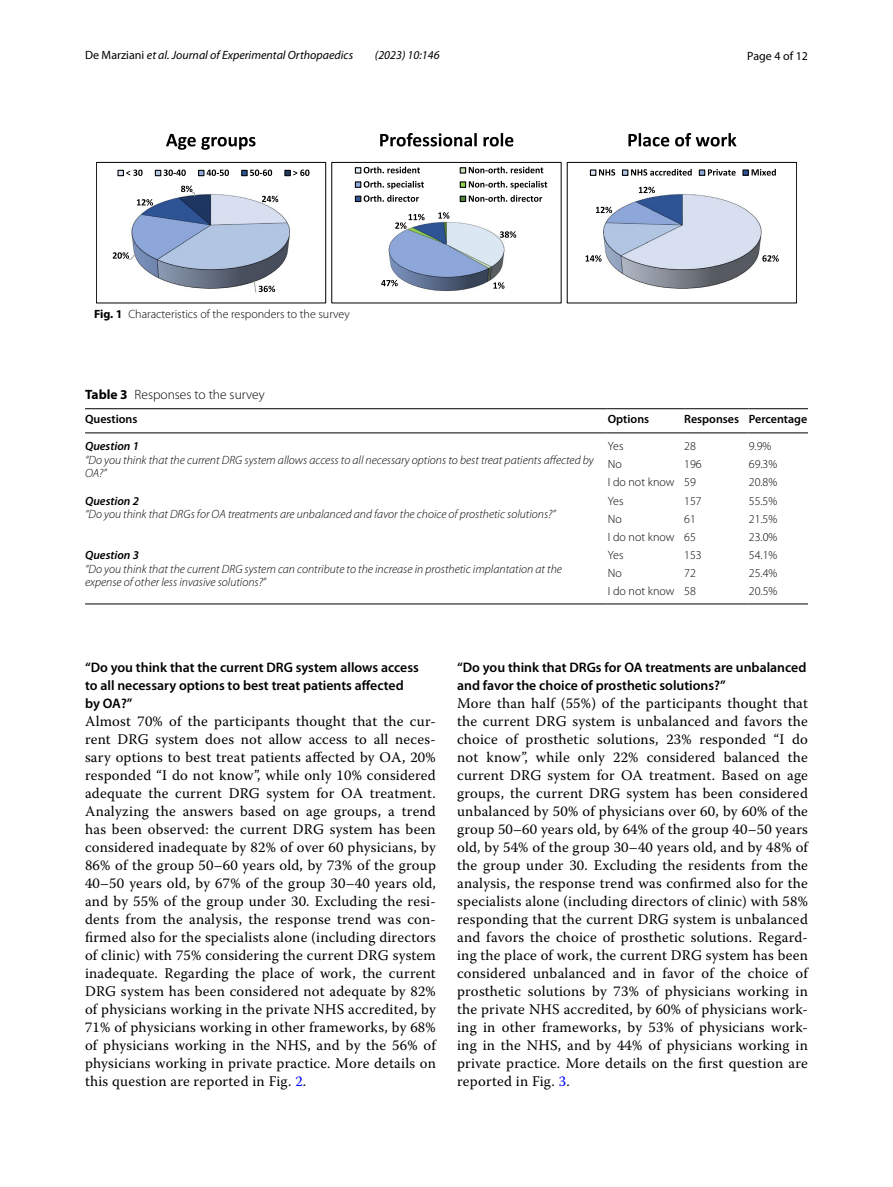
<style>
.page{position:relative;width:893px;height:1187px;background:#fff}
.page>*{position:absolute;margin:0;border:0;box-sizing:border-box;transform-origin:0 0}
.t1{font:14.7px/18px "Warnock Pro";letter-spacing:.015em;color:#000;text-align:justify}
.t2{font:600 13.8px/18px "Myriad Pro";color:#000}
.t3{font:300 13.5px "Myriad Pro";color:#000}
.t4{font:italic 300 12px/13.5px "Myriad Pro";color:#000}
.t5{font:300 12px "Myriad Pro";color:#000}
.t6{font:italic 12px "Myriad Pro";color:#000}
.t7{font:600 12px "Myriad Pro";color:#000}
.t8{font:italic 600 12px "Myriad Pro";color:#000}
.t9{font:12px "Myriad Pro";color:#000}
.s1{font-style:normal}
.s2{font-weight:700}
.s3{color:#00f}
</style>
<div class="page">
<svg style="left:166px;top:134px;width:90px;height:16px"></svg>
<svg style="left:112px;top:169px;width:198px;height:124px"></svg>
<div style="left:96px;top:162px;width:230px;height:141px;border:1px solid #000"></div>
<svg style="left:380px;top:133px;width:97px;height:13px"></svg>
<svg style="left:483px;top:133px;width:30px;height:13px"></svg>
<svg style="left:354px;top:166px;width:194px;height:126px"></svg>
<div style="left:332px;top:162px;width:229px;height:141px;border:1px solid #000"></div>
<svg style="left:628px;top:133px;width:108px;height:13px"></svg>
<svg style="left:585px;top:168px;width:194px;height:121px"></svg>
<div style="left:567px;top:162px;width:230px;height:141px;border:1px solid #000"></div>
<hr style="left:85px;top:408px;width:523px;height:1px;background:#000">
<hr style="left:85px;top:432px;width:523px;height:1px;background:#000">
<hr style="left:608px;top:408px;width:76px;height:1px;background:#000">
<hr style="left:608px;top:432px;width:76px;height:1px;background:#000">
<hr style="left:684px;top:408px;width:65px;height:1px;background:#000">
<hr style="left:684px;top:432px;width:65px;height:1px;background:#000">
<hr style="left:749px;top:408px;width:59px;height:1px;background:#000">
<hr style="left:749px;top:432px;width:59px;height:1px;background:#000">
<hr style="left:85px;top:603px;width:523px;height:1px;background:#000">
<hr style="left:608px;top:603px;width:76px;height:1px;background:#000">
<hr style="left:684px;top:603px;width:65px;height:1px;background:#000">
<hr style="left:749px;top:603px;width:59px;height:1px;background:#000">
<p class="t6" style="left:85px;top:48px;width:270px"><span class="s1">De Marziani</span> et al. Journal of Experimental Orthopaedics</p>
<p class="t6" style="left:375px;top:48px;width:66px">(2023) 10:146</p>
<p class="t9" style="left:747px;top:48px;width:62px">Page 4 of 12</p>
<p class="t5" style="left:94px;top:308px;width:257px"><span class="s2">Fig. 1</span> Characteristics of the responders to the survey</p>
<p class="t3" style="left:85px;top:387px;width:181px"><span class="s2">Table 3</span> Responses to the survey</p>
<p class="t7" style="left:85px;top:411px;width:54px">Questions</p>
<p class="t7" style="left:608px;top:411px;width:43px">Options</p>
<p class="t7" style="left:684px;top:411px;width:125px">Responses Percentage</p>
<p class="t8" style="left:85px;top:438px;width:55px">Question 1</p>
<p class="t4" style="left:85px;top:453px;width:510px">“Do you think that the current DRG system allows access to all necessary options to best treat patients affected by<br>OA?”</p>
<p class="t5" style="left:608px;top:439px;width:17px">Yes</p>
<p class="t5" style="left:684px;top:439px;width:13px">28</p>
<p class="t5" style="left:749px;top:439px;width:24px">9.9%</p>
<p class="t5" style="left:608px;top:457px;width:16px">No</p>
<p class="t5" style="left:684px;top:457px;width:19px">196</p>
<p class="t5" style="left:749px;top:457px;width:30px">69.3%</p>
<p class="t5" style="left:608px;top:475px;width:90px">I do not know 59</p>
<p class="t5" style="left:749px;top:475px;width:30px">20.8%</p>
<p class="t8" style="left:85px;top:493px;width:55px">Question 2</p>
<p class="t4" style="left:85px;top:507px;width:472px">“Do you think that DRGs for OA treatments are unbalanced and favor the choice of prosthetic solutions?”</p>
<p class="t8" style="left:85px;top:547px;width:55px">Question 3</p>
<p class="t4" style="left:85px;top:562px;width:478px">“Do you think that the current DRG system can contribute to the increase in prosthetic implantation at the expense of other less invasive solutions?”</p>
<p class="t5" style="left:608px;top:494px;width:17px">Yes</p>
<p class="t5" style="left:684px;top:494px;width:19px">157</p>
<p class="t5" style="left:749px;top:494px;width:30px">55.5%</p>
<p class="t5" style="left:608px;top:512px;width:16px">No</p>
<p class="t5" style="left:684px;top:512px;width:13px">61</p>
<p class="t5" style="left:749px;top:512px;width:30px">21.5%</p>
<p class="t5" style="left:608px;top:530px;width:90px">I do not know 65</p>
<p class="t5" style="left:749px;top:530px;width:30px">23.0%</p>
<p class="t5" style="left:608px;top:548px;width:17px">Yes</p>
<p class="t5" style="left:684px;top:548px;width:19px">153</p>
<p class="t5" style="left:749px;top:548px;width:30px">54.1%</p>
<p class="t5" style="left:608px;top:566px;width:16px">No</p>
<p class="t5" style="left:684px;top:566px;width:13px">72</p>
<p class="t5" style="left:749px;top:566px;width:30px">25.4%</p>
<p class="t5" style="left:608px;top:584px;width:90px">I do not know 58</p>
<p class="t5" style="left:749px;top:584px;width:30px">20.5%</p>
<p class="t2" style="left:85px;top:658px;width:335px">“Do you think that the current DRG system allows access to all necessary options to best treat patients affected by OA?”</p>
<p class="t1" style="left:85px;top:712px;width:352px">Almost 70% of the participants thought that the cur&shy;rent DRG system does not allow access to all neces&shy;sary options to best treat patients affected by OA, 20% responded “I do not know”, while only 10% considered adequate the current DRG system for OA treatment.<br>Analyzing the answers based on age groups, a trend has been observed: the current DRG system has been considered inadequate by 82% of over 60 physicians, by 86% of the group 50–60 years old, by 73% of the group 40–50 years old, by 67% of the group 30–40 years old, and by 55% of the group under 30. Excluding the resi&shy;dents from the analysis, the response trend was con&shy;firmed also for the specialists alone (including directors of clinic) with 75% considering the current DRG system inadequate. Regarding the place of work, the current DRG system has been considered not adequate by 82% of physicians working in the private NHS accredited, by 71% of physicians working in other frameworks, by 68% of physicians working in the NHS, and by the 56% of physicians working in private practice. More details on this question are reported in Fig. <span class="s3">2</span>.</p>
<p class="t2" style="left:457px;top:658px;width:351px">“Do you think that DRGs for OA treatments are unbalanced and favor the choice of prosthetic solutions?”</p>
<p class="t1" style="left:457px;top:694px;width:352px">More than half (55%) of the participants thought that the current DRG system is unbalanced and favors the choice of prosthetic solutions, 23% responded “I do not know”, while only 22% considered balanced the current DRG system for OA treatment. Based on age groups, the current DRG system has been considered unbalanced by 50% of physicians over 60, by 60% of the group 50–60 years old, by 64% of the group 40–50 years old, by 54% of the group 30–40 years old, and by 48% of the group under 30. Excluding the residents from the analysis, the response trend was confirmed also for the specialists alone (including directors of clinic) with 58% responding that the current DRG system is unbalanced and favors the choice of prosthetic solutions. Regard&shy;ing the place of work, the current DRG system has been considered unbalanced and in favor of the choice of prosthetic solutions by 73% of physicians working in the private NHS accredited, by 60% of physicians work&shy;ing in other frameworks, by 53% of physicians work&shy;ing in the NHS, and by 44% of physicians working in private practice. More details on the first question are reported in Fig. <span class="s3">3</span>.</p>
</div>
